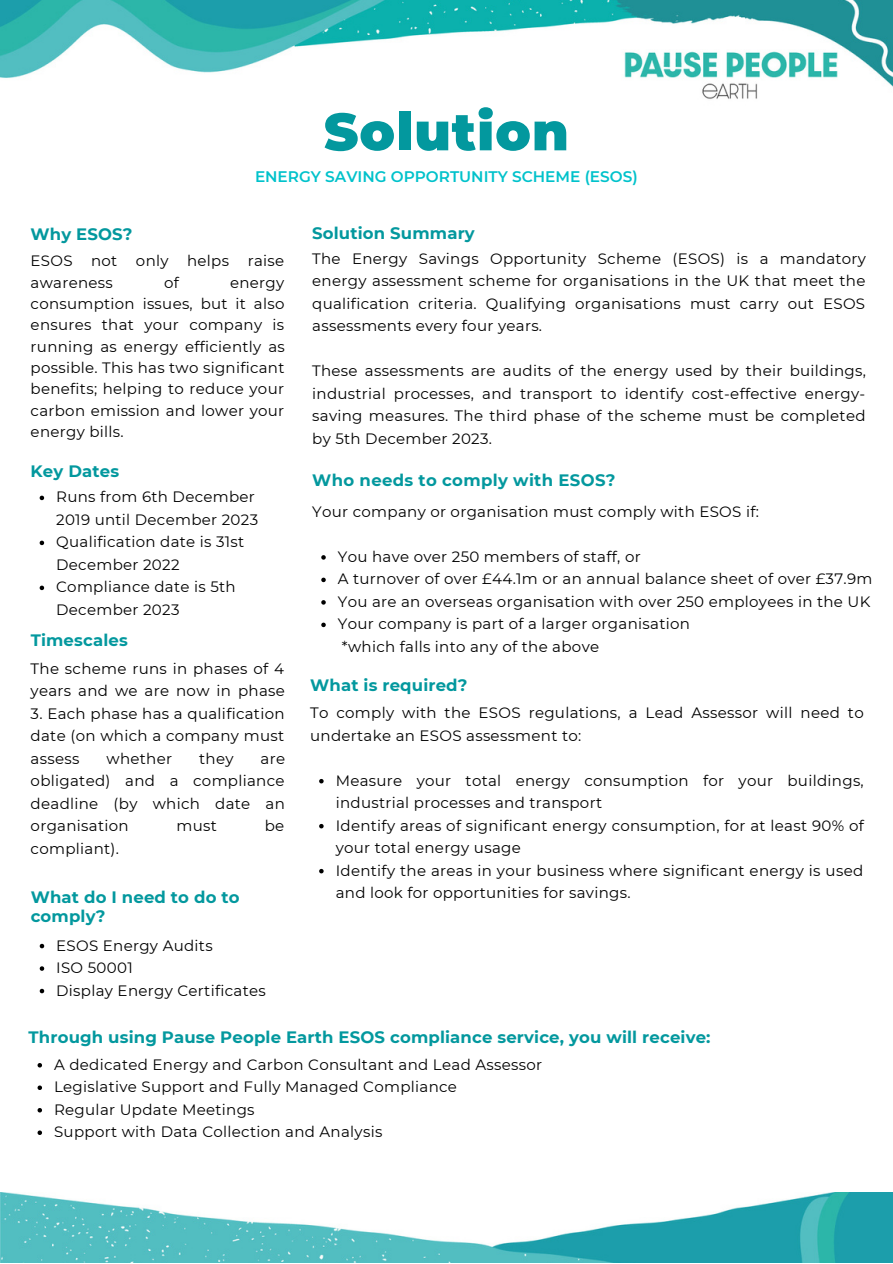
<style>
.page{position:relative;width:893px;height:1264px;background:#fff}
.page>*{position:absolute;margin:0;border:0;box-sizing:border-box;transform-origin:0 0}
.t1{font:900 52.5px "Montserrat";letter-spacing:.02em;color:#03989e}
.t2{font:700 16.5px/19px "Montserrat";letter-spacing:.01em;color:#03989e}
.t3{font:600 15.3px "Montserrat";color:#00c2cb}
.t4{font:15px/22.5px "Montserrat";letter-spacing:.02em;color:#000}
</style>
<div class="page">
<svg style="left:319px;top:779px;width:4px;height:4px"></svg>
<svg style="left:319px;top:824px;width:4px;height:4px"></svg>
<svg style="left:319px;top:868px;width:4px;height:5px"></svg>
<svg style="left:40px;top:943px;width:4px;height:5px"></svg>
<svg style="left:40px;top:966px;width:4px;height:4px"></svg>
<svg style="left:40px;top:988px;width:4px;height:5px"></svg>
<svg style="left:321px;top:555px;width:5px;height:4px"></svg>
<svg style="left:321px;top:577px;width:5px;height:5px"></svg>
<svg style="left:321px;top:600px;width:5px;height:4px"></svg>
<svg style="left:321px;top:622px;width:5px;height:5px"></svg>
<svg style="left:38px;top:1063px;width:4px;height:4px"></svg>
<svg style="left:38px;top:1085px;width:4px;height:4px"></svg>
<svg style="left:38px;top:1108px;width:4px;height:4px"></svg>
<svg style="left:38px;top:1130px;width:4px;height:4px"></svg>
<svg style="left:40px;top:495px;width:4px;height:5px"></svg>
<svg style="left:40px;top:540px;width:4px;height:5px"></svg>
<svg style="left:40px;top:585px;width:4px;height:5px"></svg>
<img style="left:0;top:0;width:892px;height:99px">
<img style="left:0;top:1192px;width:892px;height:70px">
<h1 class="t1" style="left:324px;top:99px;width:246px">Solution</h1>
<p class="t3" style="left:255px;top:167px;width:384px">ENERGY SAVING OPPORTUNITY SCHEME (ESOS)</p>
<p class="t2" style="left:30px;top:225px;width:104px">Why ESOS?</p>
<p class="t4" style="left:31px;top:250px;width:255px;line-height:21.3px">ESOS not only helps raise awareness</p>
<p class="t4" style="left:164px;top:271px;width:16px">of</p>
<p class="t4" style="left:31px;top:271px;width:256px;line-height:21.3px;text-align:justify;text-indent:199px">energy consumption issues, but it also ensures that your company is running as energy efficiently as possible. This has two significant benefits; helping to reduce your carbon emission and lower your energy bills.</p>
<p class="t2" style="left:31px;top:461px;width:90px">Key Dates</p>
<p class="t4" style="left:56px;top:486px;width:203px">Runs from 6th December<br>2019 until December 2023<br>Qualification date is 31st<br>December 2022<br>Compliance date is 5th<br>December 2023</p>
<p class="t2" style="left:31px;top:630px;width:99px">Timescales</p>
<p class="t4" style="left:31px;top:657px;width:256px">The scheme runs in phases of 4 years and we are now in phase</p>
<p class="t4" style="left:31px;top:702px;width:255px;text-align:justify">3. Each phase has a qualification date (on which a company must assess</p>
<p class="t4" style="left:106px;top:747px;width:67px">whether</p>
<p class="t4" style="left:199px;top:747px;width:36px">they</p>
<p class="t4" style="left:31px;top:747px;width:256px;text-align:justify;text-indent:230px">are obligated) and a compliance deadline (by which date an organisation</p>
<p class="t4" style="left:176px;top:814px;width:42px">must</p>
<p class="t4" style="left:265px;top:814px;width:21px">be</p>
<p class="t4" style="left:31px;top:837px;width:90px">compliant).</p>
<p class="t2" style="left:31px;top:887px;width:210px">What do I need to do to comply?</p>
<p class="t4" style="left:56px;top:933px;width:211px">ESOS Energy Audits<br>ISO 50001<br>Display Energy Certificates</p>
<p class="t2" style="left:312px;top:224px;width:164px">Solution Summary</p>
<p class="t4" style="left:312px;top:247px;width:555px;text-align:justify">The Energy Savings Opportunity Scheme (ESOS) is a mandatory energy assessment scheme for organisations in the UK that meet the qualification criteria. Qualifying organisations must carry out ESOS assessments every four years.</p>
<p class="t4" style="left:312px;top:360px;width:555px;text-align:justify">These assessments are audits of the energy used by their buildings, industrial processes, and transport to identify cost-effective energy&shy;saving measures. The third phase of the scheme must be completed by 5th December 2023.</p>
<p class="t2" style="left:312px;top:471px;width:305px">Who needs to comply with ESOS?</p>
<p class="t4" style="left:312px;top:500px;width:448px">Your company or organisation must comply with ESOS if:</p>
<p class="t4" style="left:338px;top:545px;width:536px">You have over 250 members of staff, or<br>A turnover of over £44.1m or an annual balance sheet of over £37.9m You are an overseas organisation with over 250 employees in the UK Your company is part of a larger organisation</p>
<p class="t4" style="left:342px;top:635px;width:259px">*which falls into any of the above</p>
<p class="t2" style="left:310px;top:675px;width:159px">What is required?</p>
<p class="t4" style="left:310px;top:701px;width:555px">To comply with the ESOS regulations, a Lead Assessor will need to undertake an ESOS assessment to:</p>
<p class="t4" style="left:335px;top:769px;width:529px">Measure your total energy consumption for your buildings, industrial processes and transport<br>Identify areas of significant energy consumption, for at least 90% of your total energy usage<br>Identify the areas in your business where significant energy is used and look for opportunities for savings.</p>
<p class="t2" style="left:29px;top:1027px;width:683px">Through using Pause People Earth ESOS compliance service, you will receive:</p>
<p class="t4" style="left:54px;top:1053px;width:489px">A dedicated Energy and Carbon Consultant and Lead Assessor Legislative Support and Fully Managed Compliance<br>Regular Update Meetings<br>Support with Data Collection and Analysis</p>
</div>
